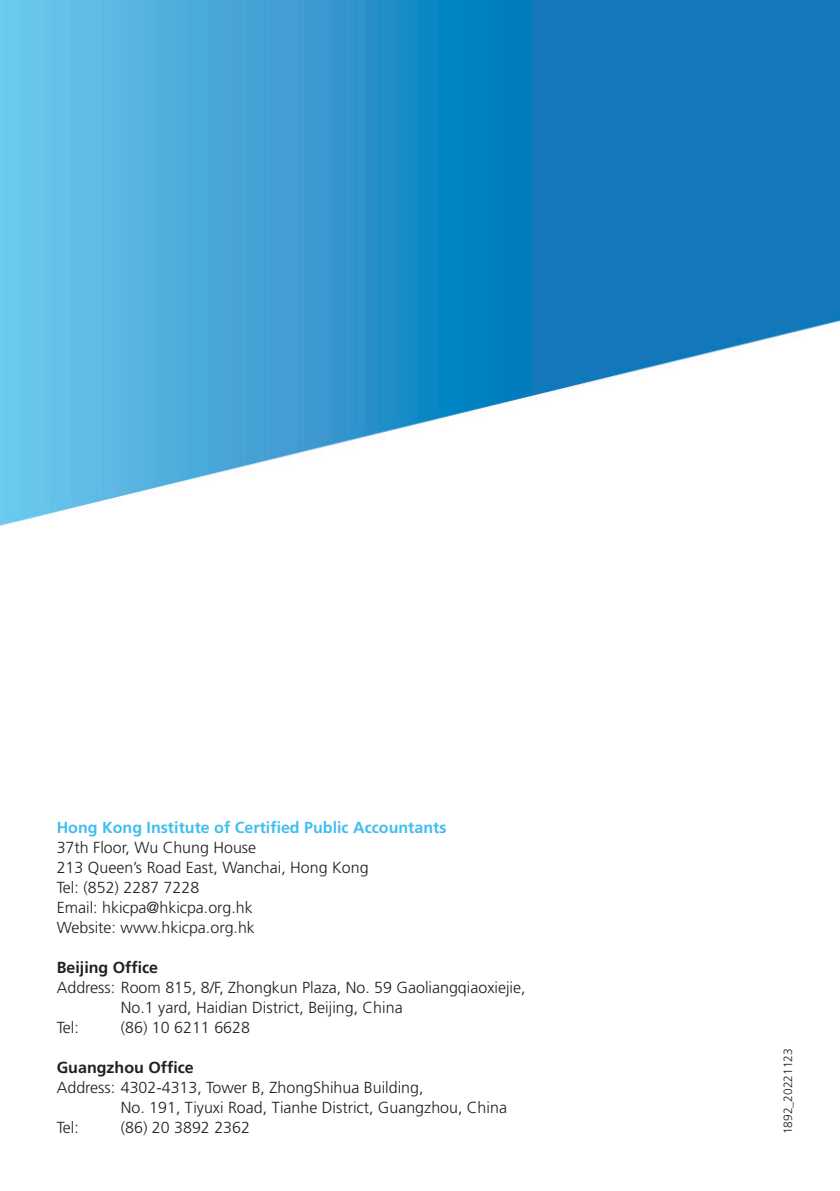
<style>
.page{position:relative;width:840px;height:1191px;background:#fff}
.page>*{position:absolute;margin:0;border:0;box-sizing:border-box;transform-origin:0 0}
.t1{font:300 16px/20px "Frutiger";color:#231f20}
.t2{font:700 16px "Frutiger";color:#41beee}
.t3{font:700 16px "Frutiger";color:#231f20}
.t4{font:300 12px "Frutiger";color:#231f20}
</style>
<div class="page">
<img style="left:0;top:0;width:839px;height:526px">
<p class="t2" style="left:57px;top:818px;width:391px">Hong Kong Institute of Certified Public Accountants</p>
<p class="t1" style="left:57px;top:838px;width:313px">37th Floor, Wu Chung House<br>213 Queen’s Road East, Wanchai, Hong Kong<br>Tel: (852) 2287 7228<br>Email: hkicpa@hkicpa.org.hk<br>Website: www.hkicpa.org.hk</p>
<p class="t3" style="left:57px;top:958px;width:103px">Beijing Office</p>
<p class="t1" style="left:57px;top:978px;width:470px">Address: Room 815, 8/F, Zhongkun Plaza, No. 59 Gaoliangqiaoxiejie,</p>
<p class="t1" style="left:121px;top:998px;width:283px">No.1 yard, Haidian District, Beijing, China</p>
<p class="t1" style="left:57px;top:1018px;width:24px">Tel:</p>
<p class="t1" style="left:121px;top:1018px;width:130px">(86) 10 6211 6628</p>
<p class="t3" style="left:57px;top:1058px;width:138px">Guangzhou Office</p>
<p class="t1" style="left:57px;top:1078px;width:368px">Address: 4302-4313, Tower B, ZhongShihua Building,</p>
<p class="t1" style="left:121px;top:1098px;width:387px">No. 191, Tiyuxi Road, Tianhe District, Guangzhou, China</p>
<p class="t1" style="left:57px;top:1118px;width:24px">Tel:</p>
<p class="t1" style="left:121px;top:1118px;width:130px">(86) 20 3892 2362</p>
<p class="t4" style="left:780px;top:1134px;width:88px;rotate:-90deg">1892_20221123</p>
</div>
